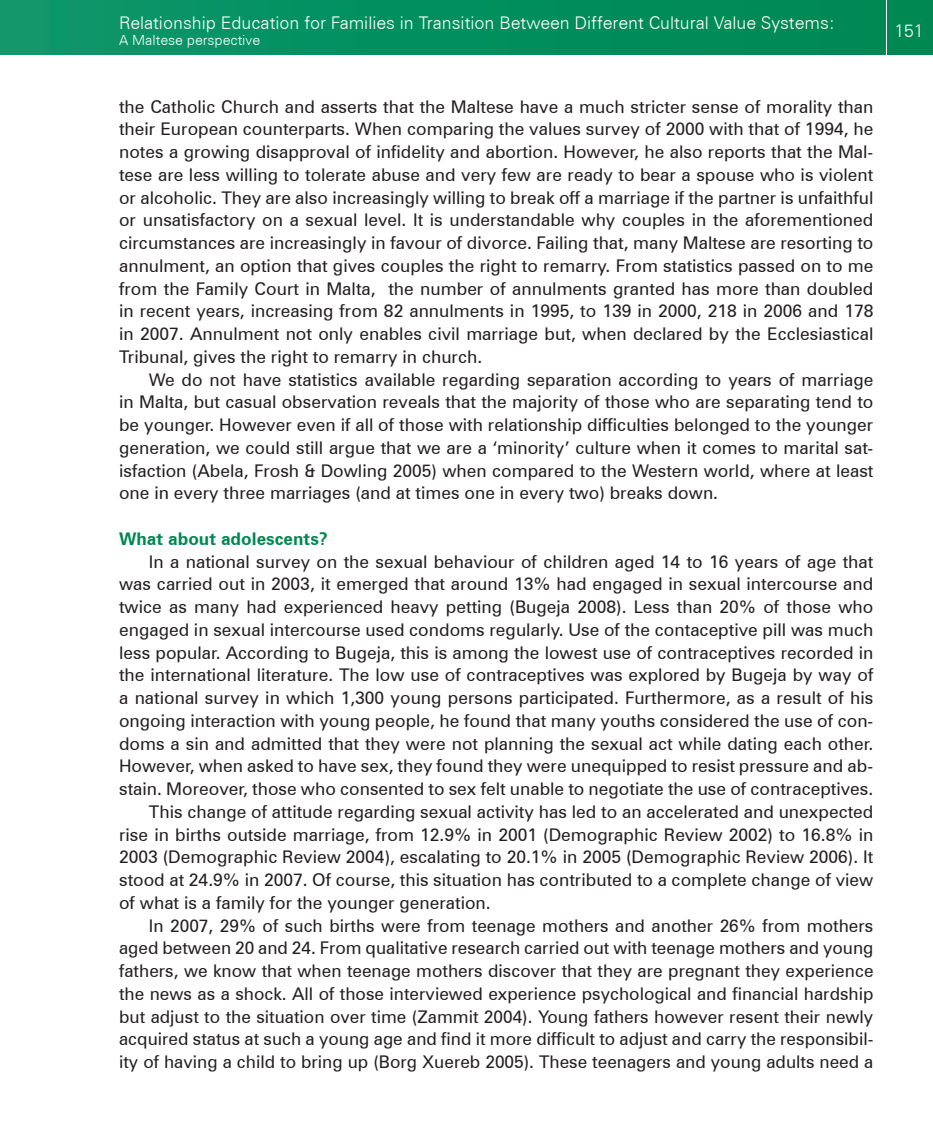
<style>
.page{position:relative;width:933px;height:1136px;background:#fff}
.page>*{position:absolute;margin:0;border:0;box-sizing:border-box;transform-origin:0 0}
.t1{font:17.5px/22.8px "Zurich BT";color:#231f20;text-align:justify}
.t2{font:300 17.5px "Zurich BT";color:#fff}
.t3{font:700 17.5px "Zurich BT";color:#008751}
.t4{font:300 14px "Zurich BT";color:#fff}
</style>
<div class="page">
<div style="left:0;top:0;width:933px;height:55px;background:linear-gradient(to right,#0c976b,#008751)"></div>
<hr style="left:886px;top:0;width:1px;height:62px;background:#fff">
<p class="t2" style="left:119px;top:12px;width:717px">Relationship Education for Families in Transition Between Different Cultural Value Systems:</p>
<p class="t4" style="left:119px;top:32px;width:142px">A Maltese perspective</p>
<p class="t1" style="left:119px;top:95px;width:756px">the Catholic Church and asserts that the Maltese have a much stricter sense of morality than their European counterparts. When comparing the values survey of 2000 with that of 1994, he notes a growing disapproval of infidelity and abortion. However, he also reports that the Mal&shy;tese are less willing to tolerate abuse and very few are ready to bear a spouse who is violent or alcoholic. They are also increasingly willing to break off a marriage if the partner is unfaithful or unsatisfactory on a sexual level. It is understandable why couples in the aforementioned circumstances are increasingly in favour of divorce. Failing that, many Maltese are resorting to annulment, an option that gives couples the right to remarry. From statistics passed on to me from the Family Court in Malta, the number of annulments granted has more than doubled in recent years, increasing from 82 annulments in 1995, to 139 in 2000, 218 in 2006 and 178 in 2007. Annulment not only enables civil marriage but, when declared by the Ecclesiastical Tribunal, gives the right to remarry in church.</p>
<p class="t1" style="left:119px;top:368px;width:756px;text-indent:30px">We do not have statistics available regarding separation according to years of marriage in Malta, but casual observation reveals that the majority of those who are separating tend to be younger. However even if all of those with relationship difficulties belonged to the younger generation, we could still argue that we are a ‘minority’ culture when it comes to marital sat&shy;isfaction (Abela, Frosh &amp; Dowling 2005) when compared to the Western world, where at least one in every three marriages (and at times one in every two) breaks down.</p>
<p class="t3" style="left:119px;top:528px;width:210px">What about adolescents?</p>
<p class="t1" style="left:149px;top:550px;width:726px">In a national survey on the sexual behaviour of children aged 14 to 16 years of age that</p>
<p class="t1" style="left:119px;top:573px;width:755px">was carried out in 2003, it emerged that around 13% had engaged in sexual intercourse and</p>
<p class="t1" style="left:119px;top:595px;width:756px">twice as many had experienced heavy petting (Bugeja 2008). Less than 20% of those who</p>
<p class="t1" style="left:119px;top:618px;width:755px">engaged in sexual intercourse used condoms regularly. Use of the contaceptive pill was much</p>
<p class="t1" style="left:119px;top:641px;width:755px">less popular. According to Bugeja, this is among the lowest use of contraceptives recorded in</p>
<p class="t1" style="left:119px;top:664px;width:756px">the international literature. The low use of contraceptives was explored by Bugeja by way of</p>
<p class="t1" style="left:119px;top:686px;width:755px">a national survey in which 1,300 young persons participated. Furthermore, as a result of his</p>
<p class="t1" style="left:119px;top:709px;width:756px">ongoing interaction with young people, he found that many youths considered the use of con-</p>
<p class="t1" style="left:119px;top:732px;width:756px">doms a sin and admitted that they were not planning the sexual act while dating each other.</p>
<p class="t1" style="left:119px;top:755px;width:756px">However, when asked to have sex, they found they were unequipped to resist pressure and ab-</p>
<p class="t1" style="left:119px;top:777px;width:755px">stain. Moreover, those who consented to sex felt unable to negotiate the use of contraceptives.</p>
<p class="t1" style="left:149px;top:800px;width:726px">This change of attitude regarding sexual activity has led to an accelerated and unexpected</p>
<p class="t1" style="left:119px;top:823px;width:755px">rise in births outside marriage, from 12.9% in 2001 (Demographic Review 2002) to 16.8% in</p>
<p class="t1" style="left:119px;top:846px;width:756px">2003 (Demographic Review 2004), escalating to 20.1% in 2005 (Demographic Review 2006). It</p>
<p class="t1" style="left:119px;top:868px;width:755px">stood at 24.9% in 2007. Of course, this situation has contributed to a complete change of view</p>
<p class="t1" style="left:119px;top:891px;width:373px">of what is a family for the younger generation.</p>
<p class="t1" style="left:149px;top:914px;width:726px">In 2007, 29% of such births were from teenage mothers and another 26% from mothers</p>
<p class="t1" style="left:119px;top:937px;width:756px">aged between 20 and 24. From qualitative research carried out with teenage mothers and young</p>
<p class="t1" style="left:119px;top:959px;width:756px">fathers, we know that when teenage mothers discover that they are pregnant they experience</p>
<p class="t1" style="left:119px;top:982px;width:756px">the news as a shock. All of those interviewed experience psychological and financial hardship</p>
<p class="t1" style="left:119px;top:1005px;width:755px">but adjust to the situation over time (Zammit 2004). Young fathers however resent their newly</p>
<p class="t1" style="left:119px;top:1028px;width:756px">acquired status at such a young age and find it more difficult to adjust and carry the responsibil-</p>
<p class="t1" style="left:119px;top:1050px;width:756px">ity of having a child to bring up (Borg Xuereb 2005). These teenagers and young adults need a</p>
<p class="t2" style="left:894px;top:20px;width:31px">151</p>
</div>
